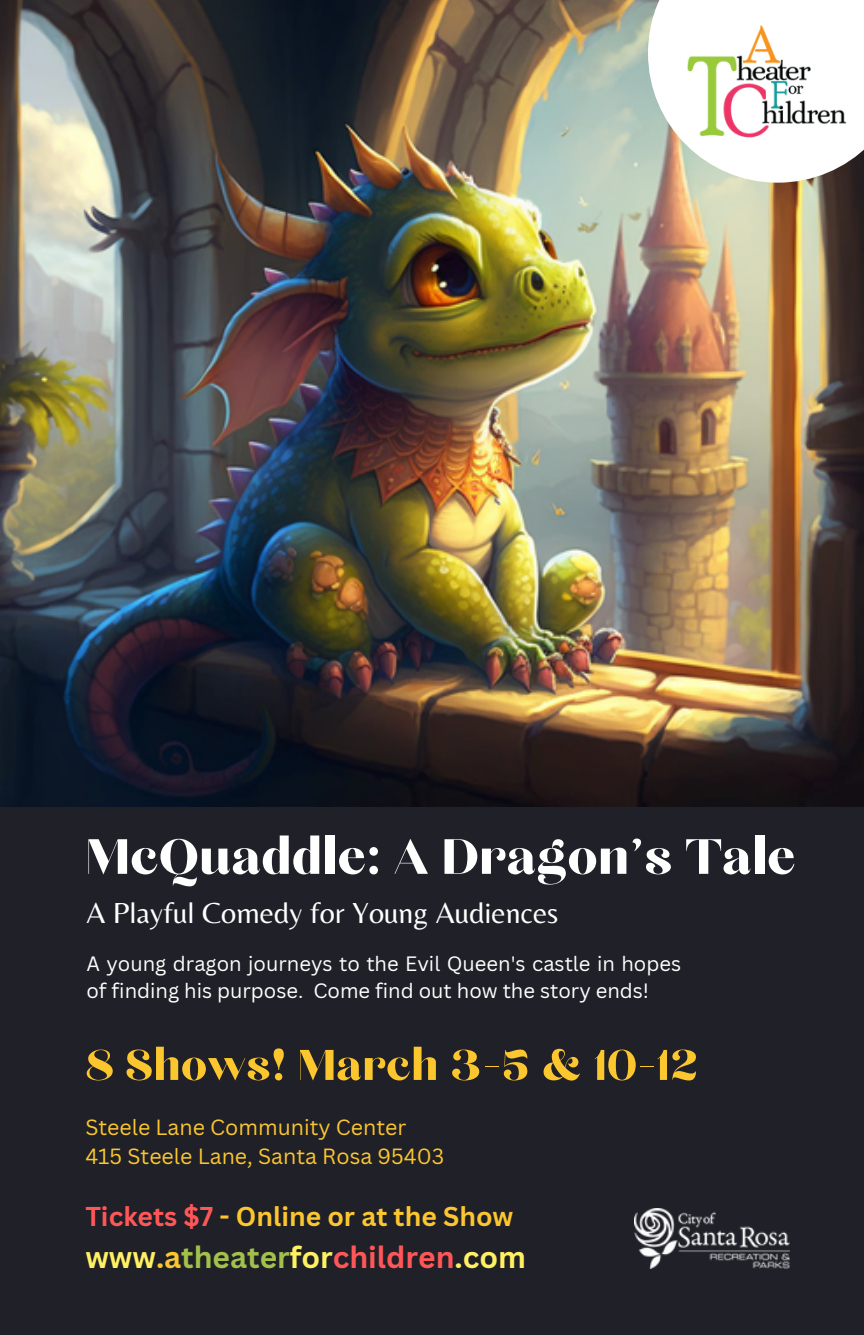
<style>
.page{position:relative;width:864px;height:1335px;background:#fff}
.page>*{position:absolute;margin:0;border:0;box-sizing:border-box;transform-origin:0 0}
.t1{font:61.8px "Chloe";color:#fff}
.t2{font:53.4px "Chloe";color:#fbc62e}
.t3{font:30.3px "Belleza";color:#fff}
.t4{font:700 30px "Canva Sans";color:#fff163}
.t5{font:700 26.4px "Canva Sans";color:#fbc62e}
.t6{font:21.3px/28.5px "Canva Sans";color:#fbc62e}
.t7{font:20.1px/27px "Canva Sans";color:#fff}
.s1{color:#ff5757}
.s2{color:#fbc62e}
.s3{color:#a3c14a}
</style>
<div class="page">
<div style="left:0;top:0;width:863px;height:1334px;background:#202028"></div>
<img style="left:0;top:0;width:864px;height:806px">
<svg style="left:648px;top:0;width:216px;height:183px;background:#dbdad3"></svg>
<img style="left:634px;top:1208px;width:156px;height:60px">
<img style="left:681px;top:0;width:169px;height:169px">
<h1 class="t1" style="left:85px;top:827px;width:712px">McQuaddle: A Dragon's Tale</h1>
<h3 class="t3" style="left:86px;top:894px;width:473px">A Playful Comedy for Young Audiences</h3>
<p class="t7" style="left:86px;top:949px;width:596px">A young dragon journeys to the Evil Queen's castle in hopes of finding his purpose. Come find out how the story ends!</p>
<h2 class="t2" style="left:85px;top:1040px;width:615px">8 Shows! March 3-5 &amp; 10-12</h2>
<p class="t6" style="left:85px;top:1112px;width:360px">Steele Lane Community Center<br>415 Steele Lane, Santa Rosa 95403</p>
<h3 class="t5" style="left:85px;top:1197px;width:430px"><span class="s1">Tickets $7</span> - Online or at the Show</h3>
<h3 class="t4" style="left:85px;top:1236px;width:442px">www<span class="s2">.a</span><span class="s3">theater</span>for<span class="s1">children</span>.com</h3>
</div>
